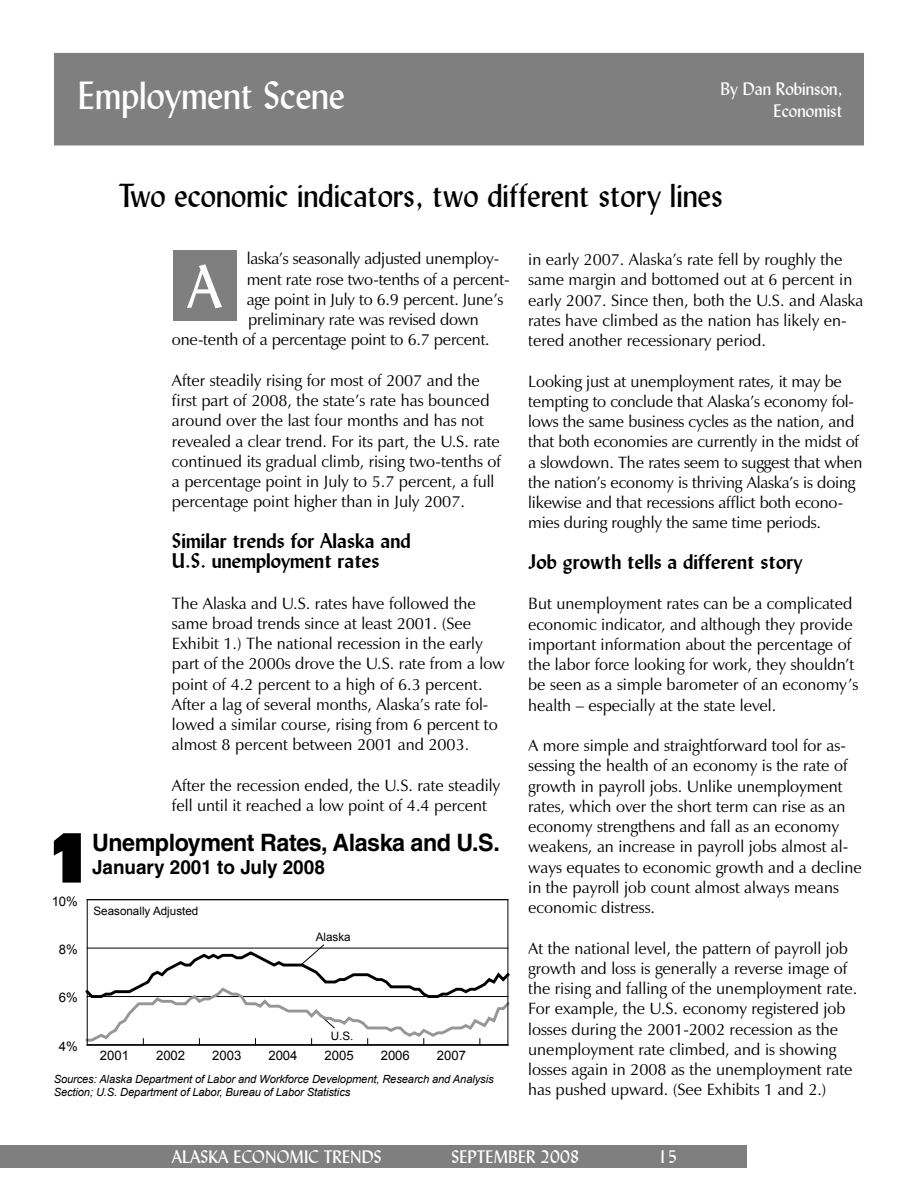
<style>
.page{position:relative;width:918px;height:1188px;background:#fff}
.page>*{position:absolute;margin:0;border:0;box-sizing:border-box;transform-origin:0 0}
.t1{font:66px "Incised 901 BT Compact";color:#000}
.t2{font:60px "Lydian BT";color:#fff}
.t3{font:39px "Lydian BT";color:#fff}
.t4{font:33px "Lydian BT";color:#000}
.t5{font:700 24px "Helvetica";letter-spacing:-.02em;color:#000}
.t6{font:700 21px/20.2px "Lydian BT";color:#000}
.t7{font:700 19.5px "Helvetica";color:#000}
.t8{font:18px "Lydian BT";color:#fff}
.t9{font:16.5px/20.2px "Zapf Humanist 601 BT";color:#000}
.t10{font:13.05px "Arial";color:#020202}
.t11{font:11.7px "Arial";color:#020202}
.t12{font:italic 11.25px/13.5px "Arial";letter-spacing:-.01em;color:#000}
</style>
<div class="page">
<div style="left:0;top:1145px;width:746px;height:23px;background:#7f7f7f"></div>
<div style="left:55px;top:54px;width:808px;height:91px;background:#7f7f7f"></div>
<div style="left:54px;top:53px;width:810px;height:92px;border:2px solid #7f7f7f"></div>
<div style="left:173px;top:251px;width:63px;height:70px;background:#7f7f7f"></div>
<svg style="left:87px;top:899px;width:422px;height:147px"></svg>
<hr style="left:87px;top:900px;width:1px;height:145px;background:#020202">
<h3 class="t3" style="left:78px;top:72px;width:268px">Employment Scene</h3>
<p class="t8" style="left:721px;top:78px;width:124px">By Dan Robinson,</p>
<p class="t8" style="left:774px;top:99px;width:71px">Economist</p>
<h3 class="t4" style="left:119px;top:175px;width:606px">Two economic indicators, two different story lines</h3>
<h1 class="t1" style="left:44px;top:819px;width:50px">1</h1>
<p class="t10" style="left:52px;top:894px;width:28px">10%</p>
<p class="t10" style="left:59px;top:942px;width:20px">8%</p>
<p class="t9" style="left:247px;top:250px;width:254px">laska’s seasonally adjusted unemploy-</p>
<p class="t9" style="left:247px;top:271px;width:264px">ment rate rose two-tenths of a percent-</p>
<p class="t9" style="left:247px;top:291px;width:258px">age point in July to 6.9 percent. June’s</p>
<p class="t9" style="left:248px;top:311px;width:232px">preliminary rate was revised down</p>
<p class="t9" style="left:172px;top:331px;width:319px">one-tenth of a percentage point to 6.7 percent.</p>
<p class="t9" style="left:172px;top:372px;width:331px">After steadily rising for most of 2007 and the first part of 2008, the state’s rate has bounced around over the last four months and has not revealed a clear trend. For its part, the U.S. rate continued its gradual climb, rising two-tenths of a percentage point in July to 5.7 percent, a full percentage point higher than in July 2007.</p>
<p class="t6" style="left:172px;top:530px;width:240px">Similar trends for Alaska and<br>U.S. unemployment rates</p>
<p class="t9" style="left:172px;top:595px;width:334px">The Alaska and U.S. rates have followed the same broad trends since at least 2001. (See Exhibit 1.) The national recession in the early part of the 2000s drove the U.S. rate from a low point of 4.2 percent to a high of 6.3 percent.<br>After a lag of several months, Alaska’s rate fol&shy;lowed a similar course, rising from 6 percent to almost 8 percent between 2001 and 2003.</p>
<p class="t9" style="left:172px;top:777px;width:330px">After the recession ended, the U.S. rate steadily fell until it reached a low point of 4.4 percent</p>
<h2 class="t2" style="left:187px;top:250px;width:36px">A</h2>
<h3 class="t5" style="left:92px;top:834px;width:409px">Unemployment Rates, Alaska and U.S.</h3>
<p class="t7" style="left:92px;top:860px;width:234px">January 2001 to July 2008</p>
<p class="t11" style="left:93px;top:904px;width:106px">Seasonally Adjusted</p>
<p class="t11" style="left:316px;top:931px;width:36px">Alaska</p>
<p class="t10" style="left:59px;top:991px;width:20px">6%</p>
<p class="t10" style="left:59px;top:1039px;width:20px">4%</p>
<p class="t11" style="left:331px;top:1030px;width:24px">U.S.</p>
<p class="t10" style="left:100px;top:1048px;width:31px">2001</p>
<p class="t10" style="left:156px;top:1048px;width:31px">2002</p>
<p class="t10" style="left:212px;top:1048px;width:31px">2003</p>
<p class="t10" style="left:268px;top:1048px;width:31px">2004</p>
<p class="t10" style="left:325px;top:1048px;width:31px">2005</p>
<p class="t10" style="left:381px;top:1048px;width:31px">2006</p>
<p class="t10" style="left:437px;top:1048px;width:31px">2007</p>
<p class="t12" style="left:54px;top:1072px;width:441px">Sources: Alaska Department of Labor and Workforce Development, Research and Analysis<br>Section; U.S. Department of Labor, Bureau of Labor Statistics</p>
<p class="t9" style="left:528px;top:251px;width:337px">in early 2007. Alaska’s rate fell by roughly the same margin and bottomed out at 6 percent in early 2007. Since then, both the U.S. and Alaska rates have climbed as the nation has likely en&shy;tered another recessionary period.</p>
<p class="t9" style="left:528px;top:373px;width:336px">Looking just at unemployment rates, it may be tempting to conclude that Alaska’s economy fol&shy;lows the same business cycles as the nation, and that both economies are currently in the midst of a slowdown. The rates seem to suggest that when the nation’s economy is thriving Alaska’s is doing likewise and that recessions afflict both econo&shy;mies during roughly the same time periods.</p>
<p class="t6" style="left:528px;top:551px;width:276px">Job growth tells a different story</p>
<p class="t9" style="left:528px;top:595px;width:332px">But unemployment rates can be a complicated economic indicator, and although they provide important information about the percentage of the labor force looking for work, they shouldn’t be seen as a simple barometer of an economy’s health – especially at the state level.</p>
<p class="t9" style="left:528px;top:737px;width:335px">A more simple and straightforward tool for as&shy;sessing the health of an economy is the rate of growth in payroll jobs. Unlike unemployment rates, which over the short term can rise as an economy strengthens and fall as an economy weakens, an increase in payroll jobs almost al&shy;ways equates to economic growth and a decline in the payroll job count almost always means economic distress.</p>
<p class="t9" style="left:528px;top:940px;width:331px">At the national level, the pattern of payroll job growth and loss is generally a reverse image of the rising and falling of the unemployment rate.<br>For example, the U.S. economy registered job losses during the 2001-2002 recession as the unemployment rate climbed, and is showing losses again in 2008 as the unemployment rate has pushed upward. (See Exhibits 1 and 2.)</p>
<p class="t8" style="left:172px;top:1146px;width:211px">ALASKA ECONOMIC TRENDS</p>
<p class="t8" style="left:452px;top:1146px;width:130px">SEPTEMBER 2008</p>
<p class="t8" style="left:658px;top:1145px;width:21px">15</p>
</div>
